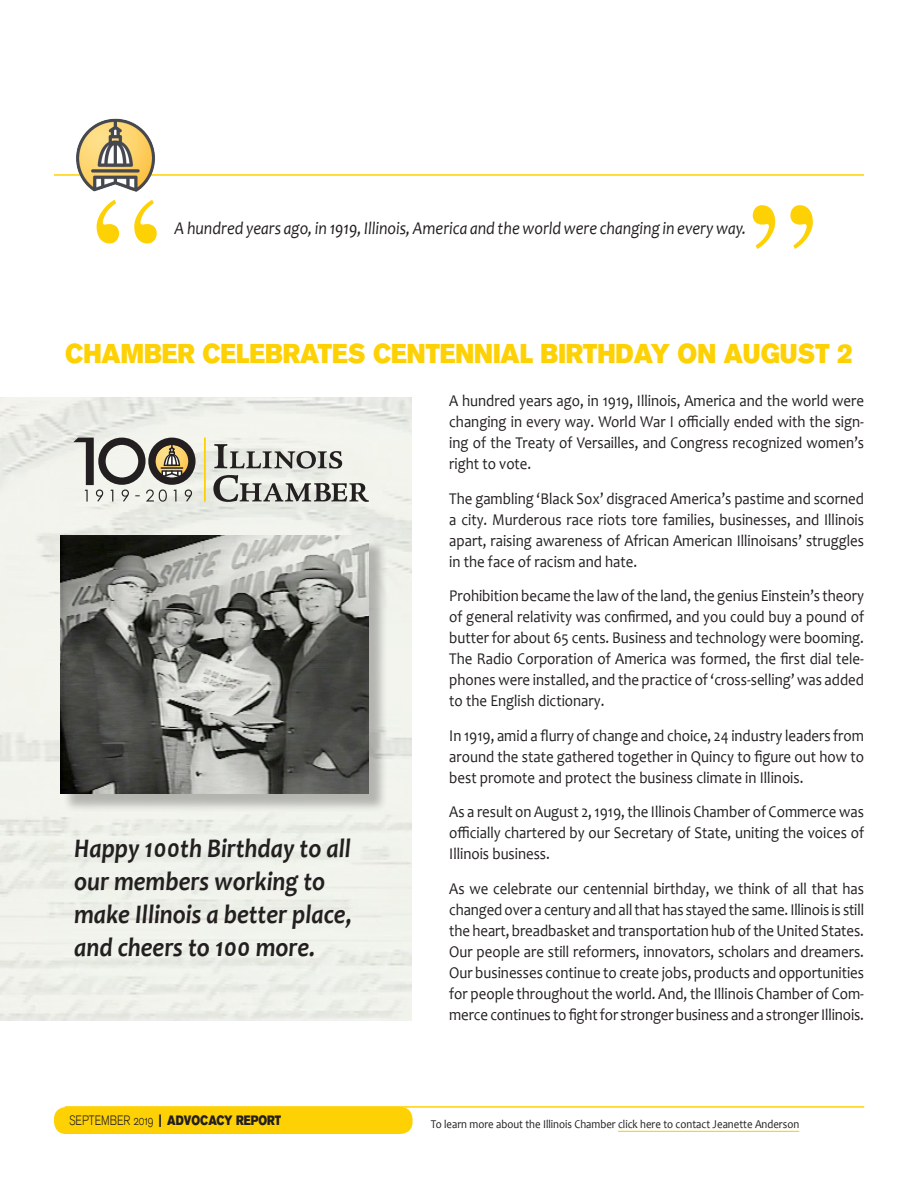
<style>
.page{position:relative;width:918px;height:1188px;background:#fff}
.page>*{position:absolute;margin:0;border:0;box-sizing:border-box;transform-origin:0 0}
.Advocacy-text{font:italic 700 27px/33px "Candara";color:#231f20;scale:.9 1}
.Advocacy-text-2{font:27px "Akzidenz Grotesk BQ Super";color:#fed105;scale:.9 1}
.Advocacy-text-3{font:italic 18px "Candara";color:#231f20;scale:.9 1}
.Advocacy-text-4{font:16.5px/21px "Candara";color:#231f20;text-align:justify;scale:.9 1}
.t1{font:13.5px "Akzidenz Grotesk BQ Super";color:#231f20;scale:.8 1}
.Advocacy-text-5{font:12px "Candara";color:#231f20;scale:.9 1}
.s1{font-family:"Akzidenz Grotesk BQ Light Os F"}
</style>
<div class="page">
<hr style="left:54px;top:174px;width:810px;height:2px;background:#fed105">
<img style="left:72px;top:118px;width:86px;height:74px">
<svg style="left:97px;top:200px;width:60px;height:43px"></svg>
<svg style="left:753px;top:205px;width:60px;height:44px"></svg>
<div style="left:54px;top:1107px;width:359px;height:27px;background:#fed105;border-radius:12px"></div>
<hr style="left:618px;top:1131px;width:181px;height:1px;background:#fed105">
<hr style="left:65px;top:1106px;width:799px;height:2px;background:#fed105">
<img style="left:0;top:397px;width:412px;height:624px">
<div style="left:62px;top:538px;width:325px;height:274px;background:#231f20;opacity:.3"></div>
<img style="left:60px;top:536px;width:309px;height:258px">
<svg style="left:73px;top:434px;width:126px;height:68px;background:#b0ada4"></svg>
<hr style="left:204px;top:438px;width:2px;height:64px;background:#fed105">
<svg style="left:213px;top:475px;width:156px;height:27px;background:#b0b0ac"></svg>
<svg style="left:214px;top:444px;width:128px;height:25px;background:#b2b2ad"></svg>
<p class="Advocacy-text-3" style="left:175px;top:216px;width:637px">A hundred years ago, in 1919, Illinois, America and the world were changing in every way.</p>
<p class="Advocacy-text-2" style="left:65px;top:337px;width:877px">CHAMBER CELEBRATES CENTENNIAL BIRTHDAY ON AUGUST 2</p>
<p class="Advocacy-text-4" style="left:449px;top:390px;width:462px">A hundred years ago, in 1919, Illinois, America and the world were changing in every way. World War I officially ended with the sign&shy;ing of the Treaty of Versailles, and Congress recognized women’s right to vote.</p>
<p class="Advocacy-text-4" style="left:449px;top:488px;width:462px">The gambling ‘Black Sox’ disgraced America’s pastime and scorned a city. Murderous race riots tore families, businesses, and Illinois apart, raising awareness of African American Illinoisans’ struggles in the face of racism and hate.</p>
<p class="Advocacy-text-4" style="left:449px;top:585px;width:462px">Prohibition became the law of the land, the genius Einstein’s theory of general relativity was confirmed, and you could buy a pound of butter for about 65 cents. Business and technology were booming.<br>The Radio Corporation of America was formed, the first dial tele&shy;phones were installed, and the practice of ‘cross-selling’ was added to the English dictionary.</p>
<p class="Advocacy-text-4" style="left:449px;top:725px;width:462px">In 1919, amid a flurry of change and choice, 24 industry leaders from around the state gathered together in Quincy to figure out how to best promote and protect the business climate in Illinois.</p>
<p class="Advocacy-text-4" style="left:449px;top:801px;width:462px">As a result on August 2, 1919, the Illinois Chamber of Commerce was officially chartered by our Secretary of State, uniting the voices of Illinois business.</p>
<p class="Advocacy-text-4" style="left:449px;top:878px;width:462px">As we celebrate our centennial birthday, we think of all that has changed over a century and all that has stayed the same. Illinois is still the heart, breadbasket and transportation hub of the United States.<br>Our people are still reformers, innovators, scholars and dreamers.<br>Our businesses continue to create jobs, products and opportunities for people throughout the world. And, the Illinois Chamber of Com&shy;merce continues to fight for stronger business and a stronger Illinois.</p>
<p class="Advocacy-text" style="left:74px;top:831px;width:310px">Happy 100th Birthday to all our members working to make Illinois a better place, and cheers to 100 more.</p>
<p class="t1" style="left:69px;top:1113px;width:267px"><span class="s1">SEPTEMBER 2019</span> | ADVOCACY REPORT</p>
<p class="Advocacy-text-5" style="left:431px;top:1117px;width:411px">To learn more about the Illinois Chamber click here to contact Jeanette Anderson</p>
</div>
